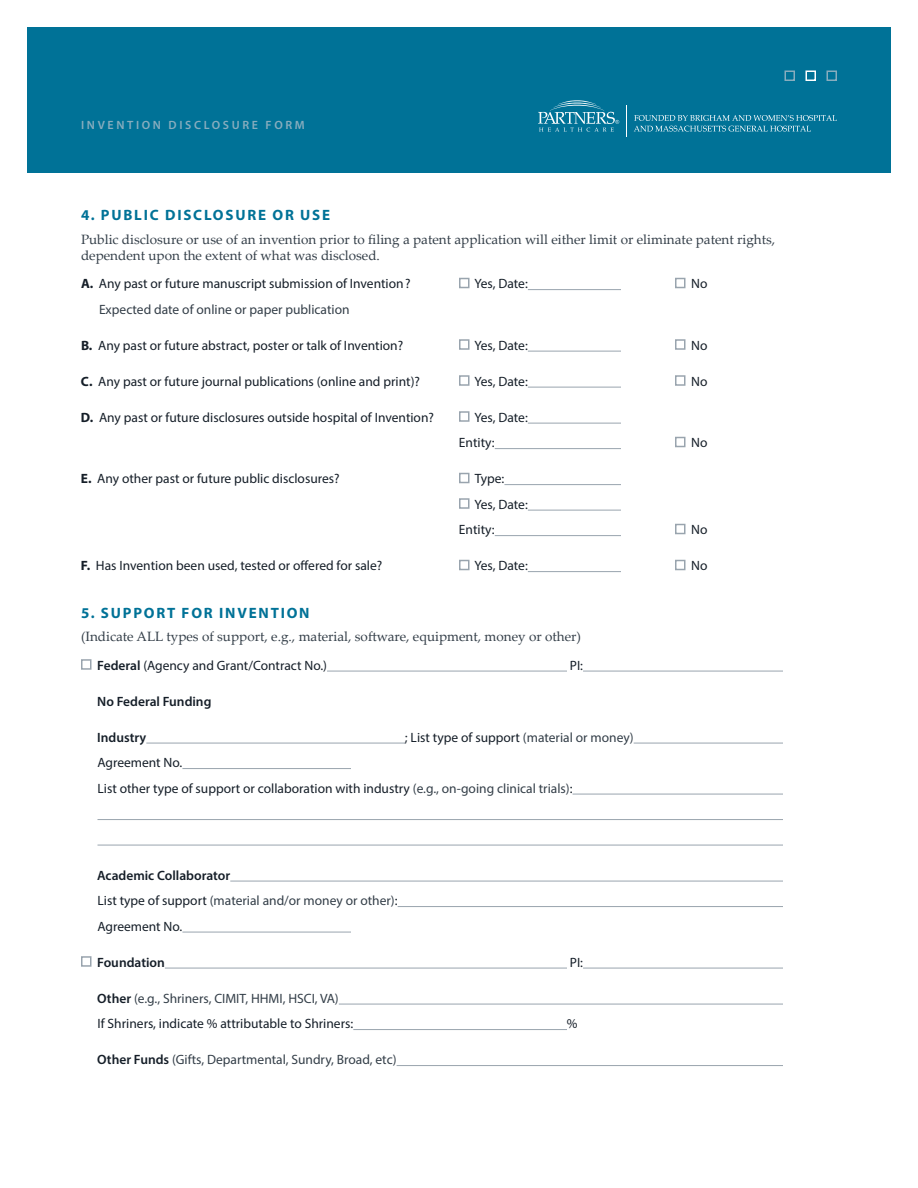
<style>
.page{position:relative;width:918px;height:1188px;background:#fff}
.page>*{position:absolute;margin:0;border:0;box-sizing:border-box;transform-origin:0 0}
.t1{font:700 15px "Myriad Pro";letter-spacing:.12em;color:#007297}
.t2{font:13.5px/25.5px "Myriad Pro";color:#151e28}
.t3{font:13.5px/16.2px "Palatino Linotype";color:#333e48}
.t4{font:13.5px "Myriad Pro";color:#333e48}
.t5{font:600 13.5px "Myriad Pro";color:#151e28}
.t6{font:600 12px "Myriad Pro";letter-spacing:.22em;color:#88adbe}
.s1{font-weight:700}
.s2{font-weight:600}
.s3{color:#333e48}
.s4{font-weight:600;color:#151e28}
</style>
<div class="page">
<hr style="left:528px;top:289px;width:93px;height:1px;background:#99a4ae">
<hr style="left:528px;top:351px;width:93px;height:1px;background:#99a4ae">
<hr style="left:528px;top:387px;width:93px;height:1px;background:#99a4ae">
<hr style="left:528px;top:423px;width:93px;height:1px;background:#99a4ae">
<hr style="left:495px;top:448px;width:126px;height:1px;background:#99a4ae">
<hr style="left:504px;top:484px;width:117px;height:1px;background:#99a4ae">
<hr style="left:528px;top:510px;width:93px;height:1px;background:#99a4ae">
<hr style="left:495px;top:535px;width:126px;height:1px;background:#99a4ae">
<hr style="left:528px;top:571px;width:93px;height:1px;background:#99a4ae">
<div style="left:459px;top:278px;width:11px;height:10px;border:2px solid #99a4ae"></div>
<div style="left:675px;top:278px;width:11px;height:10px;border:2px solid #99a4ae"></div>
<div style="left:459px;top:339px;width:11px;height:11px;border:2px solid #99a4ae"></div>
<div style="left:675px;top:339px;width:11px;height:11px;border:2px solid #99a4ae"></div>
<div style="left:459px;top:375px;width:11px;height:11px;border:2px solid #99a4ae"></div>
<div style="left:675px;top:375px;width:11px;height:11px;border:2px solid #99a4ae"></div>
<div style="left:459px;top:411px;width:11px;height:11px;border:2px solid #99a4ae"></div>
<div style="left:675px;top:437px;width:11px;height:10px;border:2px solid #99a4ae"></div>
<div style="left:459px;top:473px;width:11px;height:10px;border:2px solid #99a4ae"></div>
<div style="left:459px;top:498px;width:11px;height:11px;border:2px solid #99a4ae"></div>
<div style="left:675px;top:524px;width:11px;height:10px;border:2px solid #99a4ae"></div>
<div style="left:459px;top:560px;width:11px;height:10px;border:2px solid #99a4ae"></div>
<div style="left:675px;top:560px;width:11px;height:10px;border:2px solid #99a4ae"></div>
<hr style="left:327px;top:671px;width:240px;height:1px;background:#99a4ae">
<hr style="left:583px;top:671px;width:200px;height:1px;background:#99a4ae">
<hr style="left:146px;top:743px;width:259px;height:1px;background:#99a4ae">
<hr style="left:634px;top:743px;width:149px;height:1px;background:#99a4ae">
<hr style="left:182px;top:768px;width:169px;height:1px;background:#99a4ae">
<hr style="left:573px;top:794px;width:210px;height:1px;background:#99a4ae">
<hr style="left:98px;top:819px;width:685px;height:1px;background:#99a4ae">
<hr style="left:98px;top:845px;width:685px;height:1px;background:#99a4ae">
<hr style="left:230px;top:881px;width:553px;height:1px;background:#99a4ae">
<hr style="left:398px;top:906px;width:385px;height:1px;background:#99a4ae">
<hr style="left:182px;top:932px;width:169px;height:1px;background:#99a4ae">
<hr style="left:165px;top:968px;width:402px;height:1px;background:#99a4ae">
<hr style="left:583px;top:968px;width:200px;height:1px;background:#99a4ae">
<hr style="left:339px;top:1004px;width:444px;height:1px;background:#99a4ae">
<hr style="left:353px;top:1029px;width:214px;height:1px;background:#99a4ae">
<hr style="left:397px;top:1065px;width:386px;height:1px;background:#99a4ae">
<div style="left:81px;top:659px;width:11px;height:11px;border:2px solid #99a4ae"></div>
<div style="left:81px;top:956px;width:11px;height:11px;border:2px solid #99a4ae"></div>
<div style="left:27px;top:27px;width:864px;height:146px;background:#007297"></div>
<svg style="left:634px;top:115px;width:203px;height:17px"></svg>
<svg style="left:538px;top:100px;width:81px;height:32px"></svg>
<hr style="left:626px;top:105px;width:1px;height:32px;background:#fff">
<div style="left:826px;top:70px;width:11px;height:11px;border:2px solid #88adbe"></div>
<div style="left:806px;top:70px;width:10px;height:11px;border:2px solid #fff"></div>
<div style="left:784px;top:70px;width:11px;height:11px;border:2px solid #88adbe"></div>
<p class="t6" style="left:81px;top:117px;width:225px">INVENTION DISCLOSURE FORM</p>
<p class="t1" style="left:81px;top:205px;width:251px">4. PUBLIC DISCLOSURE OR USE</p>
<p class="t3" style="left:81px;top:230px;width:696px">Public disclosure or use of an invention prior to filing a patent application will either limit or eliminate patent rights, dependent upon the extent of what was disclosed.</p>
<p class="t2" style="left:81px;top:271px;width:331px"><span class="s1">A.</span> Any past or future manuscript submission of Invention?</p>
<p class="t2" style="left:475px;top:271px;width:55px">Yes, Date:</p>
<p class="t2" style="left:691px;top:271px;width:18px">No</p>
<p class="t4" style="left:99px;top:301px;width:252px">Expected date of online or paper publication</p>
<p class="t2" style="left:81px;top:332px;width:324px"><span class="s1">B.</span> Any past or future abstract, poster or talk of Invention?</p>
<p class="t2" style="left:475px;top:332px;width:55px">Yes, Date:</p>
<p class="t2" style="left:691px;top:332px;width:18px">No</p>
<p class="t2" style="left:81px;top:368px;width:341px"><span class="s1">C.</span> Any past or future journal publications (online and print)?</p>
<p class="t2" style="left:475px;top:368px;width:55px">Yes, Date:</p>
<p class="t2" style="left:691px;top:368px;width:18px">No</p>
<p class="t2" style="left:81px;top:404px;width:355px"><span class="s1">D.</span> Any past or future disclosures outside hospital of Invention?</p>
<p class="t2" style="left:459px;top:404px;width:70px;text-indent:16px">Yes, Date:<br>Entity:</p>
<p class="t2" style="left:691px;top:430px;width:18px">No</p>
<p class="t2" style="left:81px;top:466px;width:260px"><span class="s1">E.</span> Any other past or future public disclosures?</p>
<p class="t2" style="left:475px;top:466px;width:31px">Type:</p>
<p class="t2" style="left:475px;top:491px;width:55px">Yes, Date:</p>
<p class="t2" style="left:459px;top:517px;width:37px">Entity:</p>
<p class="t2" style="left:691px;top:517px;width:18px">No</p>
<p class="t2" style="left:81px;top:553px;width:303px"><span class="s1">F.</span> Has Invention been used, tested or offered for sale?</p>
<p class="t2" style="left:475px;top:553px;width:55px">Yes, Date:</p>
<p class="t2" style="left:691px;top:553px;width:18px">No</p>
<p class="t1" style="left:81px;top:603px;width:230px">5. SUPPORT FOR INVENTION</p>
<p class="t3" style="left:81px;top:628px;width:502px">(Indicate ALL types of support, e.g., material, software, equipment, money or other)</p>
<p class="t2" style="left:97px;top:652px;width:231px"><span class="s2">Federal</span> (Agency and Grant/Contract No.)</p>
<p class="t2" style="left:570px;top:652px;width:15px">PI:</p>
<p class="t5" style="left:97px;top:693px;width:116px">No Federal Funding</p>
<p class="t5" style="left:97px;top:729px;width:51px">Industry</p>
<p class="t2" style="left:405px;top:724px;width:230px">; List type of support <span class="s3">(material or money)</span></p>
<p class="t2" style="left:97px;top:750px;width:477px">Agreement No.<br>List other type of support or collaboration with industry <span class="s3">(e.g., on-going clinical trials)</span>:</p>
<p class="t2" style="left:97px;top:862px;width:302px"><span class="s2">Academic Collaborator<br></span>List type of support <span class="s3">(material and/or money or other)</span>:<br>Agreement No.</p>
<p class="t5" style="left:97px;top:954px;width:69px">Foundation</p>
<p class="t2" style="left:570px;top:949px;width:15px">PI:</p>
<p class="t2" style="left:97px;top:985px;width:258px"><span class="s2">Other</span> <span class="s3">(e.g., Shriners, CIMIT, HHMI, HSCI, VA)<br></span>If Shriners, indicate % attributable to Shriners:</p>
<p class="t2" style="left:567px;top:1011px;width:12px">%</p>
<p class="t4" style="left:97px;top:1051px;width:301px"><span class="s4">Other Funds</span> (Gifts, Departmental, Sundry, Broad, etc)</p>
</div>
